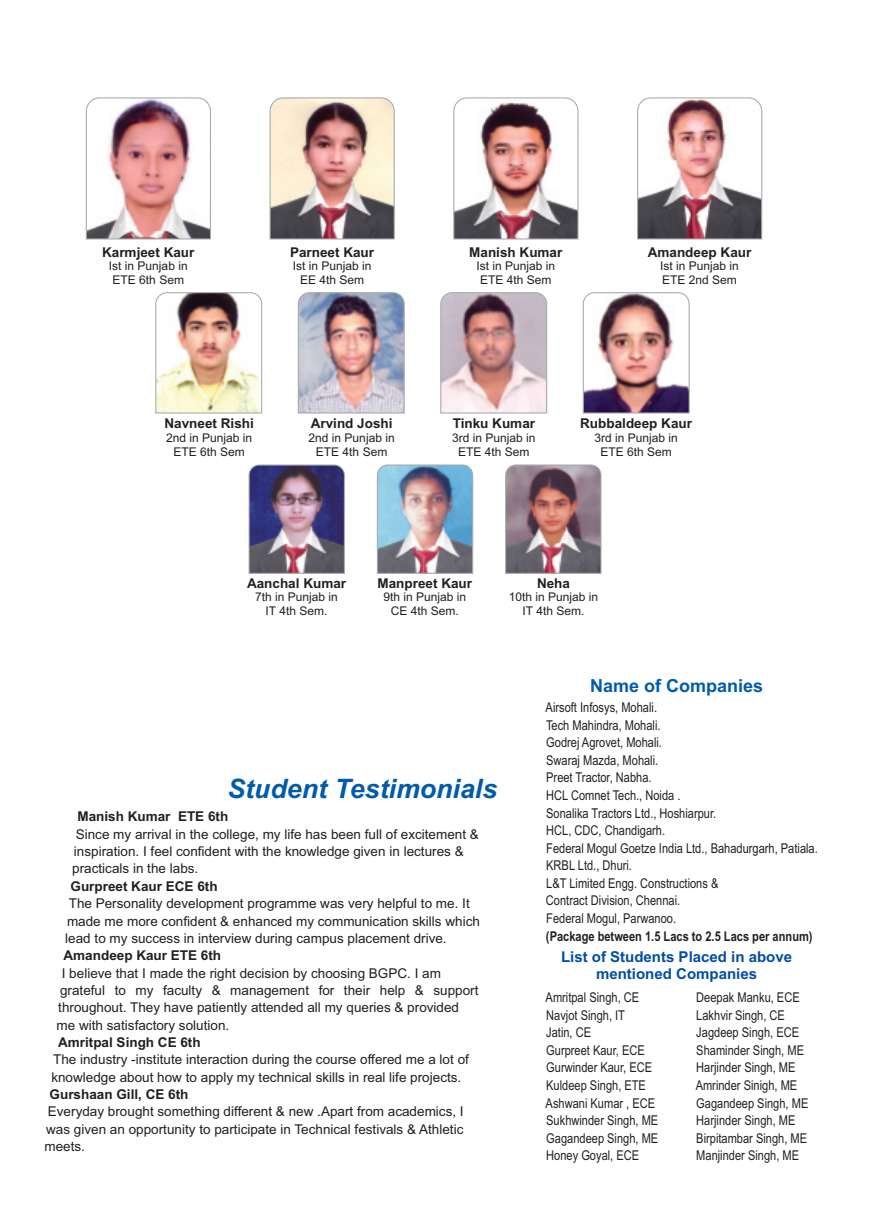
<style>
.page{position:relative;width:885px;height:1221px;background:#fff}
.page>*{position:absolute;margin:0;border:0;box-sizing:border-box;transform-origin:0 0}
.t1{font:italic 700 26.7px "Arial";color:#005bab}
.t2{font:700 18px "Arial";color:#005bab}
.t3{font:700 15px/16.8px "Arial";color:#034ea2;text-align:center}
.t4{font:13.5px/17.4px "Arial";color:#231f20}
.t5{font:13.5px/17.5px "Arial Narrow";color:#231f20}
.t6{font:700 13.5px "Arial";color:#231f20}
.t7{font:700 13.5px "Arial Narrow";color:#231f20}
.t8{font:12px/13.4px "Arial";color:#231f20;text-align:center}
</style>
<div class="page">
<img style="left:85px;top:97px;width:126px;height:143px">
<img style="left:453px;top:97px;width:126px;height:143px">
<img style="left:269px;top:97px;width:126px;height:143px">
<img style="left:637px;top:97px;width:125px;height:143px">
<img style="left:155px;top:292px;width:108px;height:122px">
<img style="left:582px;top:292px;width:108px;height:122px">
<img style="left:297px;top:292px;width:108px;height:122px">
<svg style="left:440px;top:292px;width:107px;height:122px;background:#c9adb1"></svg>
<img style="left:248px;top:464px;width:97px;height:110px">
<img style="left:376px;top:464px;width:97px;height:110px">
<img style="left:505px;top:464px;width:97px;height:110px">
<p class="t6" style="left:102px;top:247px;width:94px">Karmjeet Kaur</p>
<p class="t8" style="left:109px;top:261px;width:80px">Ist in Punjab in<br>ETE 6th Sem</p>
<p class="t6" style="left:290px;top:247px;width:86px">Parneet Kaur</p>
<p class="t8" style="left:292px;top:261px;width:80px">Ist in Punjab in<br>EE 4th Sem</p>
<p class="t6" style="left:164px;top:418px;width:91px">Navneet Rishi</p>
<p class="t8" style="left:166px;top:432px;width:88px">2nd in Punjab in<br>ETE 6th Sem</p>
<p class="t6" style="left:310px;top:418px;width:83px">Arvind Joshi</p>
<p class="t8" style="left:308px;top:432px;width:88px">2nd in Punjab in<br>ETE 4th Sem</p>
<p class="t6" style="left:469px;top:247px;width:95px">Manish Kumar</p>
<p class="t8" style="left:476px;top:261px;width:80px">Ist in Punjab in<br>ETE 4th Sem</p>
<p class="t6" style="left:647px;top:247px;width:105px">Amandeep Kaur</p>
<p class="t8" style="left:660px;top:261px;width:80px;text-align:left">Ist in Punjab in<br>ETE 2nd Sem</p>
<p class="t6" style="left:452px;top:418px;width:84px">Tinku Kumar</p>
<p class="t8" style="left:452px;top:432px;width:85px">3rd in Punjab in<br>ETE 4th Sem</p>
<p class="t6" style="left:580px;top:418px;width:113px">Rubbaldeep Kaur</p>
<p class="t8" style="left:594px;top:432px;width:85px">3rd in Punjab in<br>ETE 6th Sem</p>
<p class="t6" style="left:247px;top:578px;width:101px">Aanchal Kumar</p>
<p class="t8" style="left:255px;top:591px;width:84px">7th in Punjab in<br>IT 4th Sem.</p>
<p class="t6" style="left:377px;top:578px;width:96px">Manpreet Kaur</p>
<p class="t8" style="left:383px;top:591px;width:84px">9th in Punjab in<br>CE 4th Sem.</p>
<p class="t6" style="left:537px;top:578px;width:35px">Neha</p>
<p class="t8" style="left:508px;top:591px;width:91px">10th in Punjab in<br>IT 4th Sem.</p>
<h1 class="t1" style="left:227px;top:778px;width:271px">Student Testimonials</h1>
<p class="t6" style="left:77px;top:811px;width:152px">Manish Kumar ETE 6th</p>
<p class="t4" style="left:72px;top:826px;width:408px">Since my arrival in the college, my life has been full of excitement &amp; inspiration. I feel confident with the knowledge given in lectures &amp; practicals in the labs.</p>
<p class="t6" style="left:70px;top:881px;width:149px">Gurpreet Kaur ECE 6th</p>
<p class="t4" style="left:65px;top:896px;width:416px">The Personality development programme was very helpful to me. It made me more confident &amp; enhanced my communication skills which lead to my success in interview during campus placement drive.</p>
<p class="t6" style="left:63px;top:950px;width:159px">Amandeep Kaur ETE 6th</p>
<p class="t4" style="left:57px;top:965px;width:423px;text-indent:5px">I believe that I made the right decision by choosing BGPC. I am grateful to my faculty &amp; management for their help &amp; support throughout. They have patiently attended all my queries &amp; provided me with satisfactory solution.</p>
<p class="t6" style="left:58px;top:1037px;width:144px">Amritpal Singh CE 6th</p>
<p class="t4" style="left:51px;top:1052px;width:419px">The industry -institute interaction during the course offered me a lot of knowledge about how to apply my technical skills in real life projects.</p>
<p class="t6" style="left:50px;top:1089px;width:140px">Gurshaan Gill, CE 6th</p>
<p class="t4" style="left:44px;top:1104px;width:420px;text-align:justify">Everyday brought something different &amp; new .Apart from academics, I was given an opportunity to participate in Technical festivals &amp; Athletic meets.</p>
<h2 class="t2" style="left:590px;top:679px;width:175px">Name of Companies</h2>
<p class="t5" style="left:545px;top:700px;width:273px">Airsoft Infosys, Mohali.<br>Tech Mahindra, Mohali.<br>Godrej Agrovet, Mohali.<br>Swaraj Mazda, Mohali.<br>Preet Tractor, Nabha.<br>HCL Comnet Tech., Noida .<br>Sonalika Tractors Ltd., Hoshiarpur.<br>HCL, CDC, Chandigarh.<br>Federal Mogul Goetze India Ltd., Bahadurgarh, Patiala.<br>KRBL Ltd., Dhuri.<br>L&amp;T Limited Engg. Constructions &amp;<br>Contract Division, Chennai.<br>Federal Mogul, Parwanoo.</p>
<p class="t7" style="left:546px;top:931px;width:268px">(Package between 1.5 Lacs to 2.5 Lacs per annum)</p>
<p class="t3" style="left:561px;top:950px;width:232px">List of Students Placed in above mentioned Companies</p>
<p class="t5" style="left:545px;top:990px;width:114px">Amritpal Singh, CE<br>Navjot Singh, IT<br>Jatin, CE<br>Gurpreet Kaur, ECE<br>Gurwinder Kaur, ECE<br>Kuldeep Singh , ETE<br>Ashwani Kumar , ECE<br>Sukhwinder Singh, ME<br>Gagandeep Singh, ME<br>Honey Goyal , ECE</p>
<p class="t5" style="left:695px;top:990px;width:114px">Deepak Manku , ECE<br>Lakhvir Singh, CE<br>Jagdeep Singh , ECE<br>Shaminder Singh, ME<br>Harjinder Singh, ME<br>Amrinder Sinigh, ME<br>Gagandeep Singh, ME<br>Harjinder Singh, ME<br>Birpitambar Singh, ME<br>Manjinder Singh, ME</p>
</div>
